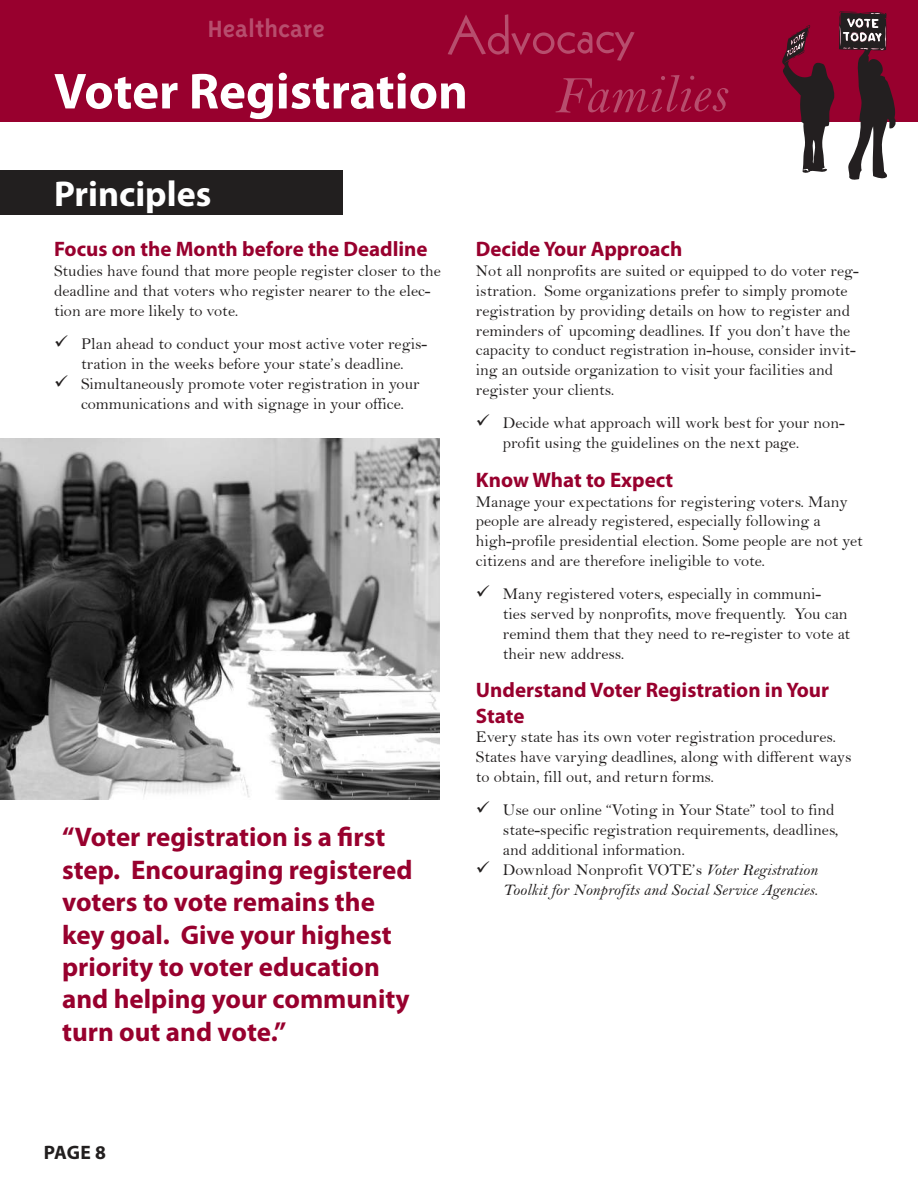
<style>
.page{position:relative;width:918px;height:1188px;background:#fff}
.page>*{position:absolute;margin:0;border:0;box-sizing:border-box;transform-origin:0 0}
.t1{font:54px "Kabel LT Std";color:#b74d6d}
.t2{font:54px "Bell MT Italic";color:#b74d6d}
.t3{font:700 51px "Myriad Pro";color:#fff}
.t4{font:700 36px "Myriad Pro";color:#fff}
.t5{font:700 27px/32.4px "Myriad Pro";color:#98002e}
.t6{font:700 27px "Triplex Sans";color:#b74d6d}
.t7{font:700 21px/25.2px "Myriad Pro";color:#98002e}
.t8{font:700 19.5px "Myriad Pro";color:#221f1f}
.t9{font:16.5px/19.8px "Bell";color:#221f1f}
.t10{font:16.5px "Bell MT Italic";color:#221f1f}
.s1{font-family:"Bell MT Italic"}
.s2{font-family:"Bell"}
</style>
<div class="page">
<div style="left:0;top:0;width:918px;height:122px;background:#98002e"></div>
<svg style="left:782px;top:11px;width:114px;height:169px"></svg>
<div style="left:0;top:170px;width:343px;height:44px;background:#221f1f"></div>
<img style="left:0;top:439px;width:440px;height:360px">
<h1 class="t1" style="left:447px;top:15px;width:189px;rotate:-1deg">Advocacy</h1>
<h1 class="t2" style="left:553px;top:77px;width:174px;rotate:-1deg">Families</h1>
<h3 class="t6" style="left:208px;top:19px;width:118px">Healthcare</h3>
<h2 class="t3" style="left:54px;top:71px;width:415px">Voter Registration</h2>
<h3 class="t4" style="left:54px;top:180px;width:159px">Principles</h3>
<p class="t7" style="left:54px;top:239px;width:375px">Focus on the Month before the Deadline</p>
<p class="t9" style="left:54px;top:263px;width:388px">Studies have found that more people register closer to the deadline and that voters who register nearer to the elec&shy;tion are more likely to vote.</p>
<p class="t9" style="left:81px;top:336px;width:348px">Plan ahead to conduct your most active voter regis&shy;tration in the weeks before your state’s deadline.<br>Simultaneously promote voter registration in your communications and with signage in your office.</p>
<h3 class="t5" style="left:62px;top:823px;width:352px">“Voter registration is a first step. Encouraging registered voters to vote remains the key goal. Give your highest priority to voter education and helping your community turn out and vote.”</h3>
<p class="t7" style="left:476px;top:239px;width:208px">Decide Your Approach</p>
<p class="t9" style="left:476px;top:263px;width:385px">Not all nonprofits are suited or equipped to do voter reg&shy;istration. Some organizations prefer to simply promote registration by providing details on how to register and reminders of upcoming deadlines. If you don’t have the capacity to conduct registration in-house, consider invit&shy;ing an outside organization to visit your facilities and register your clients.</p>
<p class="t9" style="left:503px;top:415px;width:343px">Decide what approach will work best for your non&shy;profit using the guidelines on the next page.</p>
<p class="t7" style="left:476px;top:469px;width:199px">Know What to Expect</p>
<p class="t9" style="left:476px;top:493px;width:388px">Manage your expectations for registering voters. Many people are already registered, especially following a high-profile presidential election. Some people are not yet citizens and are therefore ineligible to vote.</p>
<p class="t9" style="left:503px;top:586px;width:349px">Many registered voters, especially in communi-<br>ties served by nonprofits, move frequently. You can remind them that they need to re-register to vote at their new address.</p>
<p class="t7" style="left:476px;top:680px;width:355px">Understand Voter Registration in Your<br>State</p>
<p class="t9" style="left:476px;top:729px;width:377px">Every state has its own voter registration procedures.<br>States have varying deadlines, along with different ways to obtain, fill out, and return forms.</p>
<p class="t9" style="left:503px;top:802px;width:337px">Use our online “Voting in Your State” tool to find state-specific registration requirements, deadlines, and additional information.<br>Download Nonprofit VOTE’s <span class="s1">Voter Registration</span></p>
<p class="t10" style="left:503px;top:884px;width:317px">Toolkit for Nonprofits and Social Service Agencies<span class="s2">.</span></p>
<p class="t8" style="left:44px;top:1145px;width:64px">PAGE 8</p>
</div>
